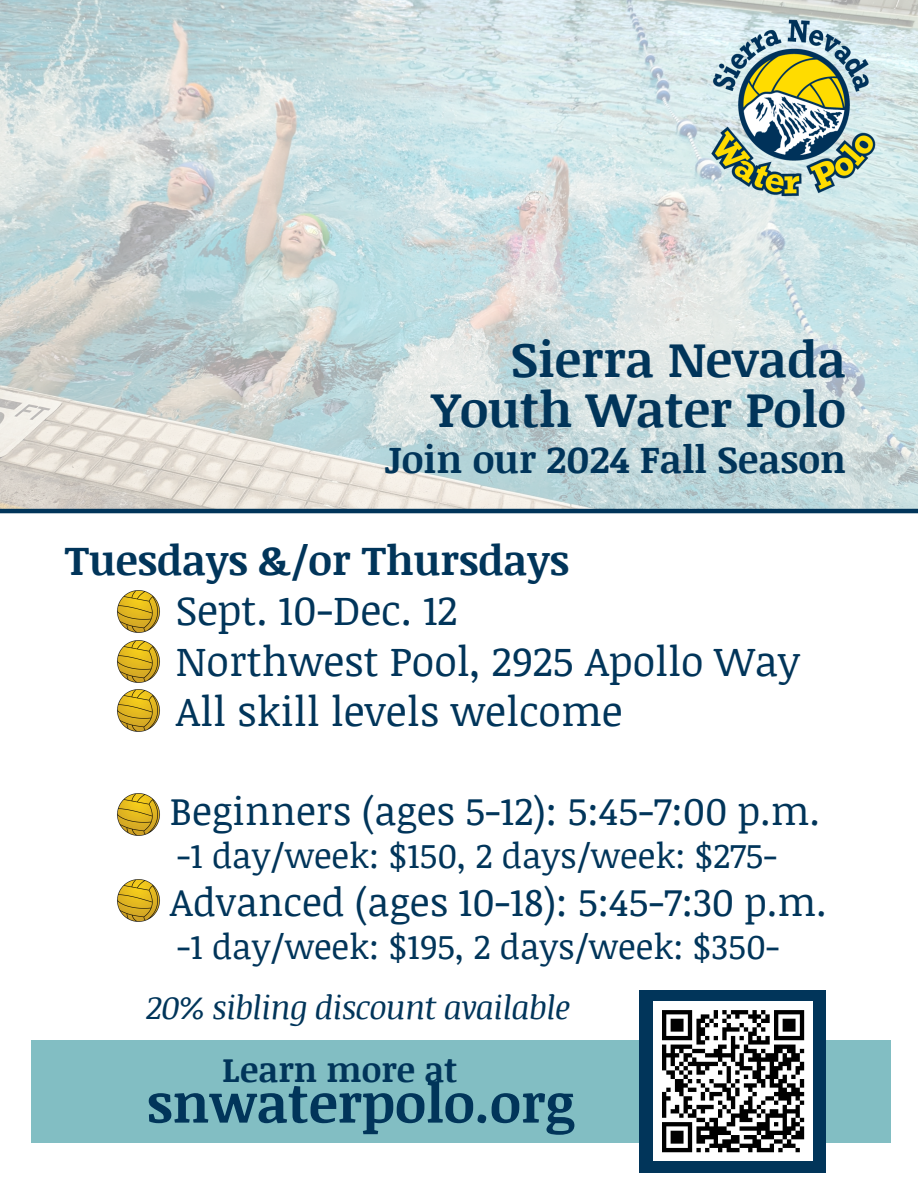
<style>
.page{position:relative;width:918px;height:1188px;background:#fff}
.page>*{position:absolute;margin:0;border:0;box-sizing:border-box;transform-origin:0 0}
.t1{font:700 54.45px "Noticia Text";color:#01355a}
.t2{font:700 49.65px/50.4px "Noticia Text";color:#01355a;text-align:right}
.t3{font:700 41.4px "Noticia Text";color:#01355a}
.t4{font:41.25px/50.6px "Noticia Text";color:#01355a}
.t5{font:39.15px "Noticia Text";color:#01355a}
.t6{font:700 38.25px "Noticia Text";color:#01355a}
.t7{font:34.8px "Noticia Text";color:#01355a}
.t8{font:700 34.5px "Noticia Text";color:#01355a}
.t9{font:italic 32.55px "Noticia Text";letter-spacing:-.025em;color:#01355a}
</style>
<div class="page">
<img style="left:0;top:0;width:918px;height:509px">
<img style="left:653px;top:0;width:265px;height:214px">
<hr style="left:0;top:509px;width:918px;height:4px;background:#01355a">
<img style="left:117px;top:590px;width:43px;height:43px">
<img style="left:117px;top:640px;width:43px;height:43px">
<img style="left:117px;top:689px;width:43px;height:43px">
<img style="left:117px;top:793px;width:43px;height:43px">
<img style="left:117px;top:879px;width:43px;height:43px">
<div style="left:31px;top:1041px;width:860px;height:102px;background:#82bec3"></div>
<div style="left:640px;top:990px;width:186px;height:182px;background:#01355a"></div>
<div style="left:653px;top:1001px;width:160px;height:160px;background:#fff"></div>
<svg style="left:662px;top:1010px;width:143px;height:143px"></svg>
<p class="t2" style="left:432px;top:332px;width:416px">Sierra Nevada<br>Youth Water Polo</p>
<h1 class="t6" style="left:385px;top:432px;width:463px">Join our 2024 Fall Season</h1>
<h2 class="t3" style="left:65px;top:531px;width:506px">Tuesdays &amp;/or Thursdays</h2>
<h2 class="t4" style="left:176px;top:584px;width:626px">Sept. 10-Dec. 12<br>Northwest Pool, 2925 Apollo Way<br>All skill levels welcome</h2>
<h3 class="t5" style="left:170px;top:783px;width:652px">Beginners (ages 5-12): 5:45-7:00 p.m.</h3>
<h3 class="t7" style="left:177px;top:831px;width:602px">-1 day/week: $150, 2 days/week: $275-</h3>
<h3 class="t5" style="left:170px;top:874px;width:658px">Advanced (ages 10-18): 5:45-7:30 p.m.</h3>
<h3 class="t7" style="left:177px;top:921px;width:604px">-1 day/week: $195, 2 days/week: $350-</h3>
<p class="t9" style="left:146px;top:984px;width:425px">20% sibling discount available</p>
<p class="t8" style="left:222px;top:1045px;width:237px">Learn more at</p>
<p class="t1" style="left:147px;top:1064px;width:429px">snwaterpolo.org</p>
</div>
